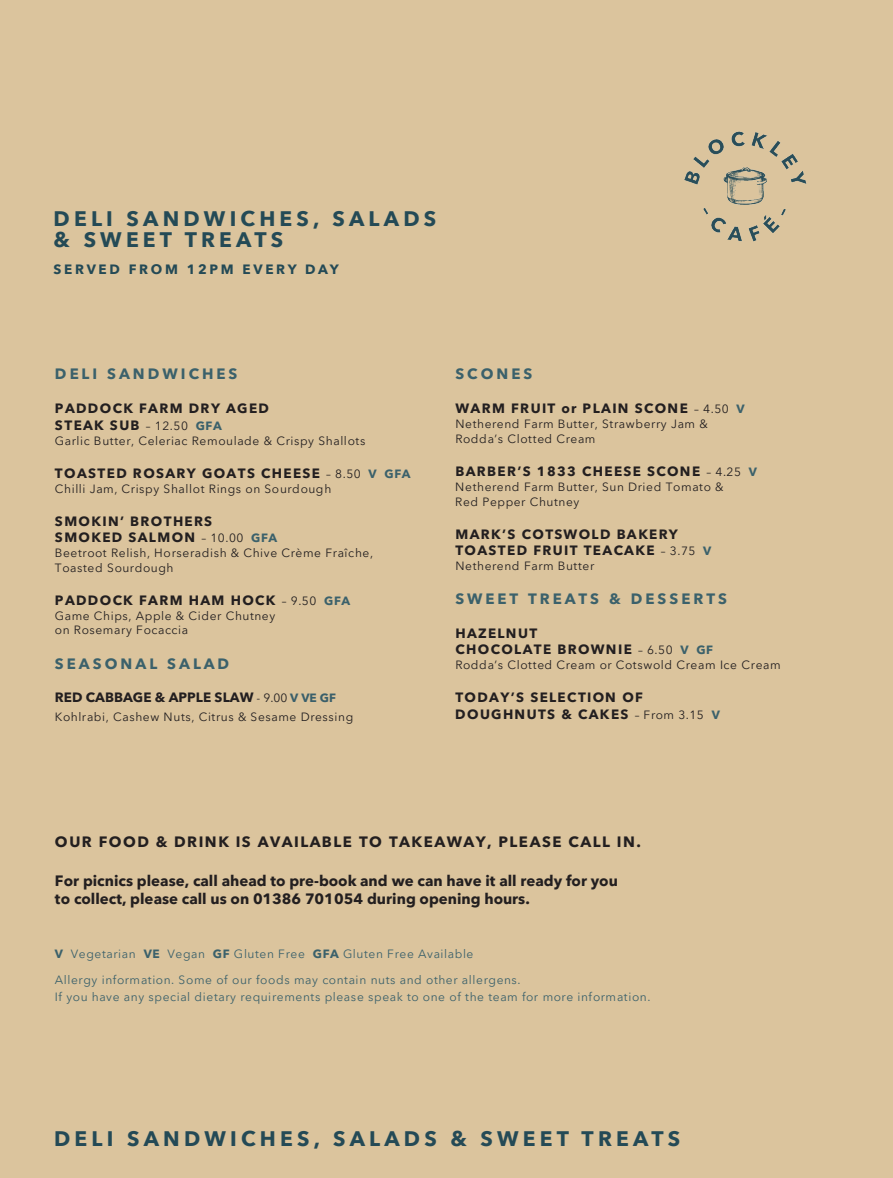
<style>
.page{position:relative;width:893px;height:1178px;background:#dbc49d}
.page>*{position:absolute;margin:0;border:0;box-sizing:border-box;transform-origin:0 0}
.t1{font:700 21px/21px "Avenir Next";letter-spacing:.2em;color:#244a56}
.t2{font:700 15px/18.3px "Avenir Next LT Pro";letter-spacing:.005em;color:#231f20}
.t3{font:700 15px "Avenir Next LT Pro";letter-spacing:.195em;color:#3b616b}
.t4{font:700 15px "Avenir Next LT Pro";letter-spacing:.095em;color:#231f20}
.t5{font:700 13.5px/16.5px "Avenir Next LT Pro";letter-spacing:.1em;color:#231f20}
.t6{font:700 13.5px "Avenir Next LT Pro";letter-spacing:.005em;color:#231f20}
.t7{font:700 13.5px "Avenir Next";letter-spacing:.2em;color:#244a56}
.t8{font:12px/14.7px "Avenir Next LT Pro";letter-spacing:.05em;color:#231f20}
.t9{font:12px/26.1px "Avenir Next LT Pro";letter-spacing:.045em;color:#3b616b}
.s1{font-weight:400;font-size:12px}
.s2{font-size:12px;color:#3b616b}
.s3{font-size:12px;color:#3a5f6a}
.s4{font-weight:700}
</style>
<div class="page">
<img style="left:684px;top:131px;width:123px;height:111px">
<h1 class="t1" style="left:54px;top:208px;width:384px">DELI SANDWICHES, SALADS &amp; SWEET TREATS</h1>
<p class="t7" style="left:54px;top:258px;width:287px">SERVED FROM 12PM EVERY DAY</p>
<p class="t3" style="left:55px;top:365px;width:184px">DELI SANDWICHES</p>
<p class="t5" style="left:55px;top:400px;width:215px">PADDOCK FARM DRY AGED<br>STEAK SUB <span class="s1">– 12.50</span> <span class="s2">GFA</span></p>
<p class="t8" style="left:55px;top:433px;width:312px">Garlic Butter, Celeriac Remoulade &amp; Crispy Shallots</p>
<p class="t5" style="left:55px;top:465px;width:357px">TOASTED ROSARY GOATS CHEESE <span class="s1">– 8.50</span> <span class="s2">V GFA</span></p>
<p class="t8" style="left:55px;top:481px;width:278px">Chilli Jam, Crispy Shallot Rings on Sourdough</p>
<p class="t5" style="left:55px;top:512px;width:224px">SMOKIN’ BROTHERS<br>SMOKED SALMON <span class="s1">– 10.00</span> <span class="s2">GFA</span></p>
<p class="t8" style="left:55px;top:546px;width:320px">Beetroot Relish, Horseradish &amp; Chive Crème Fraîche,<br>Toasted Sourdough</p>
<p class="t5" style="left:55px;top:591px;width:297px">PADDOCK FARM HAM HOCK <span class="s1">– 9.50</span> <span class="s2">GFA</span></p>
<p class="t8" style="left:55px;top:608px;width:222px">Game Chips, Apple &amp; Cider Chutney on Rosemary Focaccia</p>
<p class="t3" style="left:55px;top:654px;width:176px">SEASONAL SALAD</p>
<p class="t6" style="left:55px;top:689px;width:282px">RED CABBAGE &amp; APPLE SLAW <span class="s1">- 9.00</span> <span class="s3">V VE GF</span></p>
<p class="t8" style="left:55px;top:709px;width:300px">Kohlrabi, Cashew Nuts, Citrus &amp; Sesame Dressing</p>
<p class="t3" style="left:455px;top:365px;width:78px">SCONES</p>
<p class="t5" style="left:455px;top:400px;width:291px">WARM FRUIT or PLAIN SCONE <span class="s1">– 4.50</span> <span class="s2">V</span></p>
<p class="t8" style="left:455px;top:417px;width:254px">Netherend Farm Butter, Strawberry Jam &amp;<br>Rodda’s Clotted Cream</p>
<p class="t5" style="left:455px;top:463px;width:303px">BARBER’S 1833 CHEESE SCONE <span class="s1">– 4.25</span> <span class="s2">V</span></p>
<p class="t8" style="left:455px;top:479px;width:270px">Netherend Farm Butter, Sun Dried Tomato &amp;<br>Red Pepper Chutney</p>
<p class="t5" style="left:455px;top:525px;width:258px">MARK’S COTSWOLD BAKERY<br>TOASTED FRUIT TEACAKE <span class="s1">– 3.75</span> <span class="s2">V</span></p>
<p class="t8" style="left:455px;top:558px;width:140px">Netherend Farm Butter</p>
<p class="t3" style="left:455px;top:590px;width:273px">SWEET TREATS &amp; DESSERTS</p>
<p class="t5" style="left:455px;top:625px;width:259px">HAZELNUT<br>CHOCOLATE BROWNIE <span class="s1">– 6.50</span> <span class="s2">V GF</span></p>
<p class="t8" style="left:455px;top:658px;width:327px">Rodda’s Clotted Cream or Cotswold Cream Ice Cream</p>
<p class="t5" style="left:455px;top:689px;width:266px">TODAY’S SELECTION OF<br>DOUGHNUTS &amp; CAKES <span class="s1">– From 3.15</span> <span class="s2">V</span></p>
<p class="t4" style="left:55px;top:833px;width:588px">OUR FOOD &amp; DRINK IS AVAILABLE TO TAKEAWAY, PLEASE CALL IN.</p>
<p class="t2" style="left:55px;top:871px;width:564px">For picnics please, call ahead to pre-book and we can have it all ready for you to collect, please call us on 01386 701054 during opening hours.</p>
<p class="t9" style="left:55px;top:940px;width:467px"><span class="s4">V</span> Vegetarian <span class="s4">VE</span> Vegan <span class="s4">GF</span> Gluten Free <span class="s4">GFA</span> Gluten Free Available<br>Allergy information. Some of our foods may contain nuts and other allergens.</p>
<p class="t9" style="left:55px;top:984px;width:597px">If you have any special dietary requirements please speak to one of the team for more information.</p>
<h1 class="t1" style="left:54px;top:1127px;width:627px">DELI SANDWICHES, SALADS &amp; SWEET TREATS</h1>
</div>
